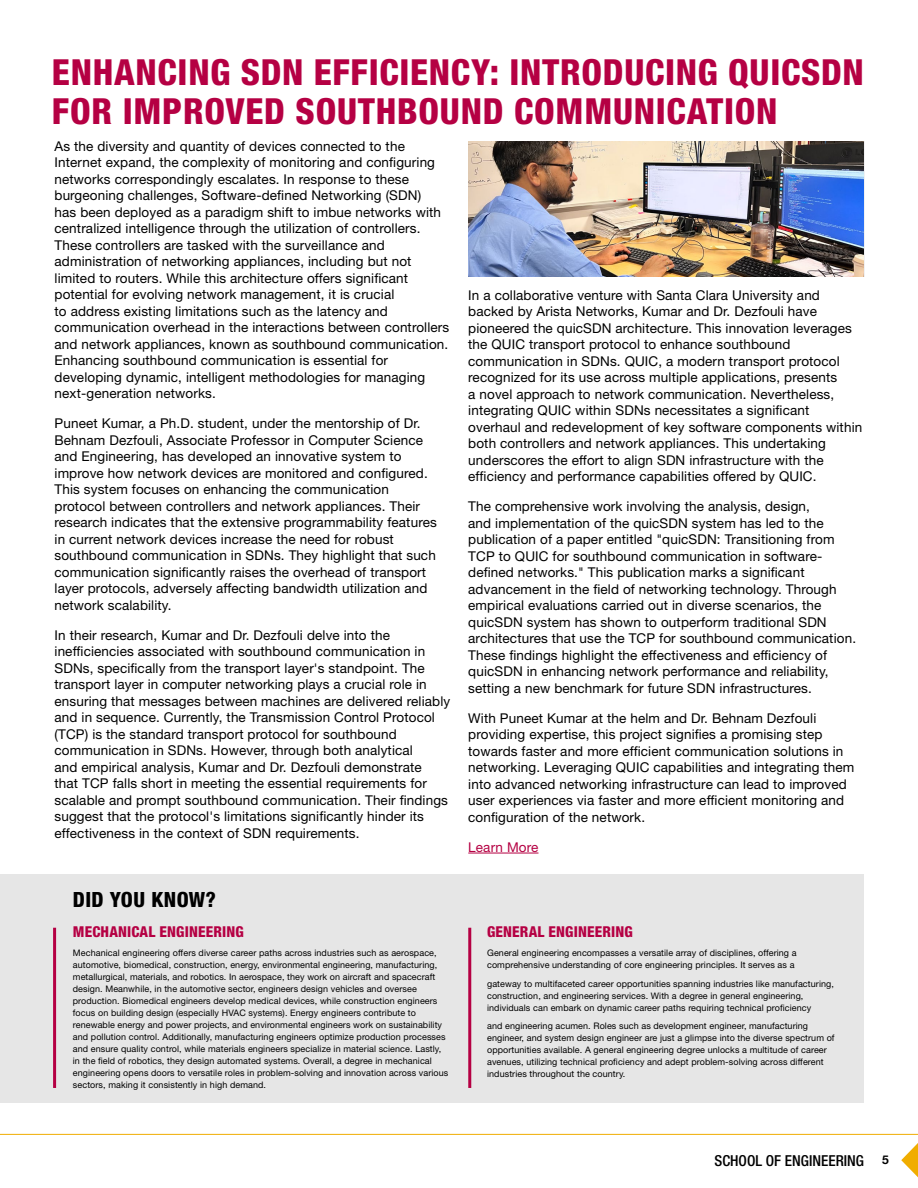
<style>
.page{position:relative;width:918px;height:1188px;background:#fff}
.page>*{position:absolute;margin:0;border:0;box-sizing:border-box;transform-origin:0 0}
.t1{font:800 condensed 36px/39px "Helvetica Neue LT Pro";letter-spacing:.02em;color:#b50043}
.t2{font:800 condensed 21px "Helvetica Neue LT Pro";letter-spacing:.02em;color:#000}
.t3{font:500 condensed 15.15px "Helvetica Neue LT Std";color:#000}
.t4{font:800 condensed 15px "Helvetica Neue LT Pro";letter-spacing:.01em;color:#b50043}
.t5{font:13.5px/16.5px "Helvetica Neue LT Std";letter-spacing:.01em;color:#000}
.t6{font:13.5px "Helvetica Neue LT Std";letter-spacing:.01em;color:#b50043}
.t7{font:9px/12px "Helvetica Neue LT Std";letter-spacing:.01em;color:#000}
.s1{font-family:"Helvetica Neue";font-weight:700;font-stretch:normal;font-size:12px}
</style>
<div class="page">
<hr style="left:468px;top:853px;width:70px;height:1px;background:#b50043">
<div style="left:0;top:874px;width:864px;height:228px;background:#e6e6e6"></div>
<hr style="left:0;top:1134px;width:918px;height:1px;background:#f0ad00">
<svg style="left:901px;top:1143px;width:17px;height:34px"></svg>
<hr style="left:53px;top:928px;width:3px;height:160px;background:#b50043">
<hr style="left:468px;top:928px;width:3px;height:160px;background:#b50043">
<img style="left:468px;top:141px;width:396px;height:136px">
<h1 class="t1" style="left:52px;top:52px;width:813px">ENHANCING SDN EFFICIENCY: INTRODUCING QUICSDN<br>FOR IMPROVED SOUTHBOUND COMMUNICATION</h1>
<p class="t5" style="left:55px;top:137px;width:396px">As the diversity and quantity of devices connected to the Internet expand, the complexity of monitoring and configuring networks correspondingly escalates. In response to these burgeoning challenges, Software-defined Networking (SDN)<br>has been deployed as a paradigm shift to imbue networks with centralized intelligence through the utilization of controllers.<br>These controllers are tasked with the surveillance and administration of networking appliances, including but not limited to routers. While this architecture offers significant potential for evolving network management, it is crucial<br>to address existing limitations such as the latency and communication overhead in the interactions between controllers and network appliances, known as southbound communication.<br>Enhancing southbound communication is essential for developing dynamic, intelligent methodologies for managing next-generation networks.</p>
<p class="t5" style="left:55px;top:415px;width:384px">Puneet Kumar, a Ph.D. student, under the mentorship of Dr.<br>Behnam Dezfouli, Associate Professor in Computer Science and Engineering, has developed an innovative system to improve how network devices are monitored and configured.<br>This system focuses on enhancing the communication protocol between controllers and network appliances. Their research indicates that the extensive programmability features in current network devices increase the need for robust southbound communication in SDNs. They highlight that such communication significantly raises the overhead of transport layer protocols, adversely affecting bandwidth utilization and network scalability.</p>
<p class="t5" style="left:55px;top:626px;width:397px">In their research, Kumar and Dr. Dezfouli delve into the inefficiencies associated with southbound communication in SDNs, specifically from the transport layer's standpoint. The transport layer in computer networking plays a crucial role in ensuring that messages between machines are delivered reliably and in sequence. Currently, the Transmission Control Protocol (TCP) is the standard transport protocol for southbound communication in SDNs. However, through both analytical<br>and empirical analysis, Kumar and Dr. Dezfouli demonstrate<br>that TCP falls short in meeting the essential requirements for scalable and prompt southbound communication. Their findings suggest that the protocol's limitations significantly hinder its effectiveness in the context of SDN requirements.</p>
<h2 class="t2" style="left:73px;top:887px;width:145px">DID YOU KNOW?</h2>
<p class="t4" style="left:73px;top:923px;width:172px">MECHANICAL ENGINEERING</p>
<p class="t7" style="left:73px;top:947px;width:377px">Mechanical engineering offers diverse career paths across industries such as aerospace, automotive, biomedical, construction, energy, environmental engineering, manufacturing, metallurgical, materials, and robotics. In aerospace, they work on aircraft and spacecraft design. Meanwhile, in the automotive sector, engineers design vehicles and oversee production. Biomedical engineers develop medical devices, while construction engineers focus on building design (especially HVAC systems). Energy engineers contribute to renewable energy and power projects, and environmental engineers work on sustainability and pollution control. Additionally, manufacturing engineers optimize production processes and ensure quality control, while materials engineers specialize in material science. Lastly, in the field of robotics, they design automated systems. Overall, a degree in mechanical engineering opens doors to versatile roles in problem-solving and innovation across various sectors, making it consistently in high demand.</p>
<p class="t5" style="left:468px;top:286px;width:396px">In a collaborative venture with Santa Clara University and backed by Arista Networks, Kumar and Dr. Dezfouli have pioneered the quicSDN architecture. This innovation leverages the QUIC transport protocol to enhance southbound communication in SDNs. QUIC, a modern transport protocol recognized for its use across multiple applications, presents<br>a novel approach to network communication. Nevertheless, integrating QUIC within SDNs necessitates a significant overhaul and redevelopment of key software components within both controllers and network appliances. This undertaking underscores the effort to align SDN infrastructure with the efficiency and performance capabilities offered by QUIC.</p>
<p class="t5" style="left:468px;top:498px;width:389px">The comprehensive work involving the analysis, design,<br>and implementation of the quicSDN system has led to the publication of a paper entitled "quicSDN: Transitioning from TCP to QUIC for southbound communication in software&shy;defined networks." This publication marks a significant advancement in the field of networking technology. Through empirical evaluations carried out in diverse scenarios, the quicSDN system has shown to outperform traditional SDN architectures that use the TCP for southbound communication.<br>These findings highlight the effectiveness and efficiency of quicSDN in enhancing network performance and reliability, setting a new benchmark for future SDN infrastructures.</p>
<p class="t5" style="left:468px;top:709px;width:388px">With Puneet Kumar at the helm and Dr. Behnam Dezfouli providing expertise, this project signifies a promising step towards faster and more efficient communication solutions in networking. Leveraging QUIC capabilities and integrating them into advanced networking infrastructure can lead to improved user experiences via faster and more efficient monitoring and configuration of the network.</p>
<p class="t6" style="left:468px;top:839px;width:72px">Learn More</p>
<p class="t4" style="left:487px;top:923px;width:147px">GENERAL ENGINEERING</p>
<p class="t7" style="left:487px;top:947px;width:311px">General engineering encompasses a versatile array of disciplines, offering a comprehensive understanding of core engineering principles. It serves as a</p>
<p class="t7" style="left:487px;top:977px;width:348px">gateway to multifaceted career opportunities spanning industries like manufacturing, construction, and engineering services. With a degree in general engineering, individuals can embark on dynamic career paths requiring technical proficiency</p>
<p class="t7" style="left:487px;top:1020px;width:349px">and engineering acumen. Roles such as development engineer, manufacturing engineer, and system design engineer are just a glimpse into the diverse spectrum of opportunities available. A general engineering degree unlocks a multitude of career avenues, utilizing technical proficiency and adept problem-solving across different industries throughout the country.</p>
<p class="t3" style="left:714px;top:1151px;width:176px">SCHOOL OF ENGINEERING <span class="s1">5</span></p>
</div>
